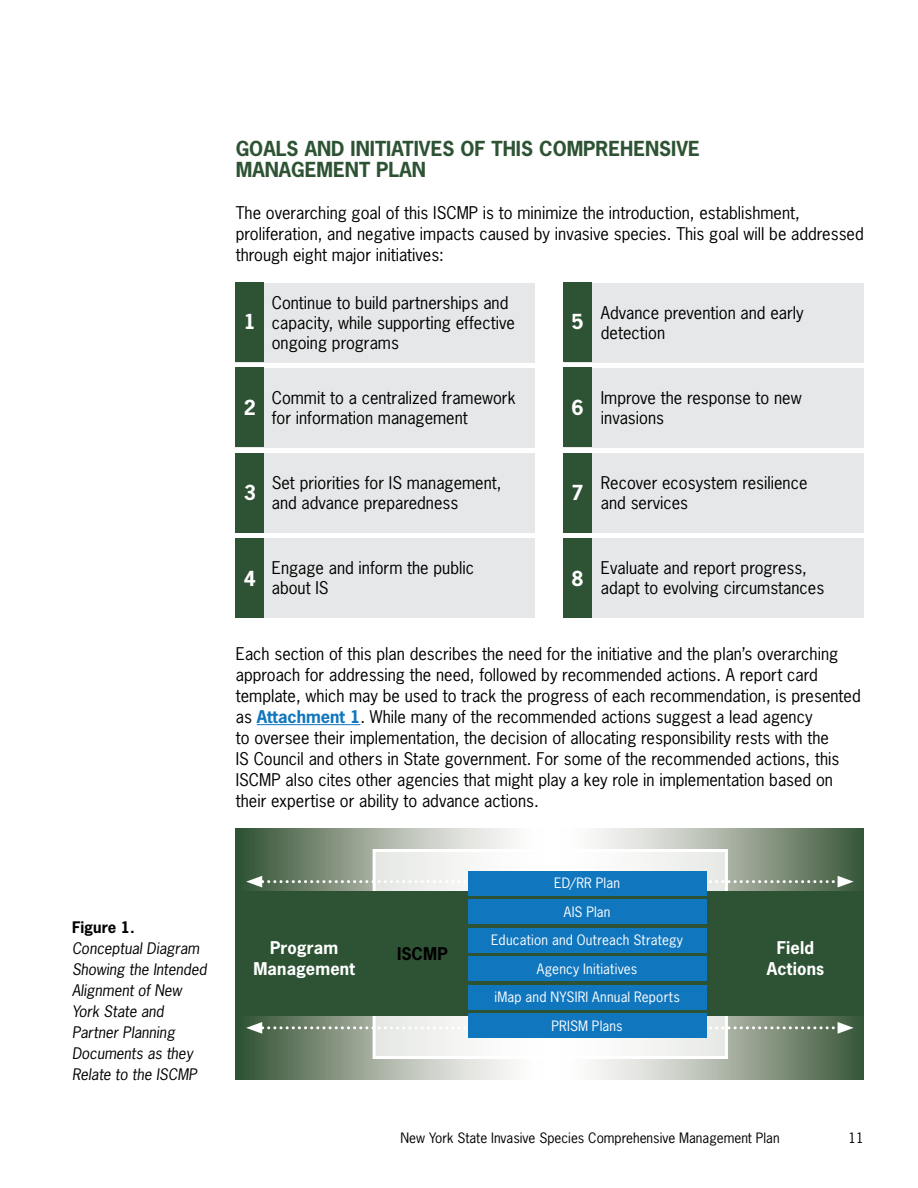
<style>
.page{position:relative;width:918px;height:1188px;background:#fff}
.page>*{position:absolute;margin:0;border:0;box-sizing:border-box;transform-origin:0 0}
.t1{font:700 19.5px/21px "News Gothic Std";color:#2e5334}
.t2{font:700 19.5px "News Gothic Std";color:#fff}
.t3{font:16.5px/21px "News Gothic Std";color:#000}
.t4{font:700 16.5px/21px "News Gothic Std";letter-spacing:.01em;color:#fff;text-align:center}
.t5{font:700 16.5px "News Gothic Std";letter-spacing:.005em;color:#000}
.t6{font:italic 15px/21px "News Gothic Std";color:#000}
.t7{font:13.5px/28.5px "News Gothic Std";letter-spacing:.015em;color:#fff;text-align:center}
.t8{font:13.5px "News Gothic Std";color:#000}
.s1{font-weight:700;font-style:normal}
.s2{font-weight:700;color:#1076be}
</style>
<div class="page">
<svg style="left:236px;top:828px;width:628px;height:252px;background:#92a08f"></svg>
<svg style="left:377px;top:853px;width:347px;height:202px;fill:#f4f5f3"></svg>
<div style="left:373px;top:849px;width:355px;height:210px;border:3px solid #fff"></div>
<hr style="left:257px;top:724px;width:103px;height:1px;background:#1076be">
<div style="left:236px;top:283px;width:299px;height:79px;background:#e6e7e8"></div>
<div style="left:236px;top:282px;width:28px;height:80px;background:#2e5334"></div>
<div style="left:236px;top:368px;width:299px;height:79px;background:#e6e7e8"></div>
<div style="left:236px;top:368px;width:28px;height:79px;background:#2e5334"></div>
<div style="left:236px;top:453px;width:299px;height:79px;background:#e6e7e8"></div>
<div style="left:236px;top:453px;width:28px;height:80px;background:#2e5334"></div>
<div style="left:236px;top:538px;width:299px;height:79px;background:#e6e7e8"></div>
<div style="left:236px;top:538px;width:28px;height:80px;background:#2e5334"></div>
<div style="left:565px;top:283px;width:299px;height:79px;background:#e6e7e8"></div>
<div style="left:563px;top:282px;width:28px;height:80px;background:#2e5334"></div>
<div style="left:565px;top:368px;width:299px;height:79px;background:#e6e7e8"></div>
<div style="left:563px;top:368px;width:28px;height:79px;background:#2e5334"></div>
<div style="left:565px;top:453px;width:299px;height:79px;background:#e6e7e8"></div>
<div style="left:563px;top:453px;width:28px;height:80px;background:#2e5334"></div>
<div style="left:565px;top:538px;width:299px;height:79px;background:#e6e7e8"></div>
<div style="left:563px;top:538px;width:28px;height:80px;background:#2e5334"></div>
<div style="left:236px;top:892px;width:628px;height:124px;background:#2e5334"></div>
<svg style="left:246px;top:876px;width:608px;height:11px"></svg>
<svg style="left:246px;top:1022px;width:608px;height:12px"></svg>
<div style="left:468px;top:871px;width:238px;height:25px;background:#1076be"></div>
<div style="left:468px;top:899px;width:238px;height:25px;background:#1076be"></div>
<div style="left:468px;top:928px;width:238px;height:25px;background:#1076be"></div>
<div style="left:468px;top:956px;width:238px;height:25px;background:#1076be"></div>
<div style="left:468px;top:985px;width:238px;height:25px;background:#1076be"></div>
<div style="left:468px;top:1013px;width:238px;height:25px;background:#1076be"></div>
<p class="t6" style="left:72px;top:917px;width:136px"><span class="s1">Figure 1.<br></span>Conceptual Diagram<br>Showing the Intended<br>Alignment of New<br>York State and<br>Partner Planning</p>
<p class="t6" style="left:72px;top:1043px;width:126px">Documents as they<br>Relate to the ISCMP</p>
<h3 class="t1" style="left:236px;top:138px;width:465px">GOALS AND INITIATIVES OF THIS COMPREHENSIVE<br>MANAGEMENT PLAN</h3>
<p class="t3" style="left:236px;top:202px;width:629px">The overarching goal of this ISCMP is to minimize the introduction, establishment, proliferation, and negative impacts caused by invasive species. This goal will be addressed through eight major initiatives:</p>
<p class="t3" style="left:272px;top:293px;width:245px;line-height:19.8px">Continue to build partnerships and capacity, while supporting effective ongoing programs</p>
<p class="t3" style="left:601px;top:303px;width:204px;line-height:19.8px">Advance prevention and early detection</p>
<p class="t2" style="left:244px;top:309px;width:14px">1</p>
<p class="t2" style="left:571px;top:309px;width:14px">5</p>
<p class="t2" style="left:244px;top:395px;width:14px">2</p>
<p class="t3" style="left:272px;top:388px;width:245px;line-height:19.8px">Commit to a centralized framework for information management</p>
<p class="t2" style="left:571px;top:395px;width:14px">6</p>
<p class="t3" style="left:601px;top:388px;width:202px;line-height:19.8px">Improve the response to new invasions</p>
<p class="t2" style="left:244px;top:480px;width:14px">3</p>
<p class="t3" style="left:272px;top:473px;width:231px;line-height:19.8px">Set priorities for IS management, and advance preparedness</p>
<p class="t2" style="left:571px;top:480px;width:14px">7</p>
<p class="t3" style="left:601px;top:473px;width:208px;line-height:19.8px">Recover ecosystem resilience and services</p>
<p class="t2" style="left:244px;top:566px;width:14px">4</p>
<p class="t3" style="left:272px;top:558px;width:204px;line-height:19.8px">Engage and inform the public about IS</p>
<p class="t2" style="left:571px;top:566px;width:14px">8</p>
<p class="t3" style="left:601px;top:558px;width:225px;line-height:19.8px">Evaluate and report progress, adapt to evolving circumstances</p>
<p class="t3" style="left:236px;top:643px;width:626px">Each section of this plan describes the need for the initiative and the plan’s overarching approach for addressing the need, followed by recommended actions. A report card template, which may be used to track the progress of each recommendation, is presented as <span class="s2">Attachment 1</span>. While many of the recommended actions suggest a lead agency<br>to oversee their implementation, the decision of allocating responsibility rests with the<br>IS Council and others in State government. For some of the recommended actions, this ISCMP also cites other agencies that might play a key role in implementation based on their expertise or ability to advance actions.</p>
<p class="t7" style="left:491px;top:869px;width:193px">ED/RR Plan<br>AIS Plan<br>Education and Outreach Strategy<br>Agency Initiatives<br>iMap and NYSIRI Annual Reports<br>PRISM Plans</p>
<p class="t4" style="left:253px;top:937px;width:103px">Program<br>Management</p>
<p class="t4" style="left:767px;top:937px;width:59px">Field<br>Actions</p>
<p class="t5" style="left:397px;top:943px;width:52px">ISCMP</p>
<p class="t8" style="left:400px;top:1129px;width:381px">New York State Invasive Species Comprehensive Management Plan</p>
<p class="t8" style="left:848px;top:1129px;width:17px">11</p>
</div>
